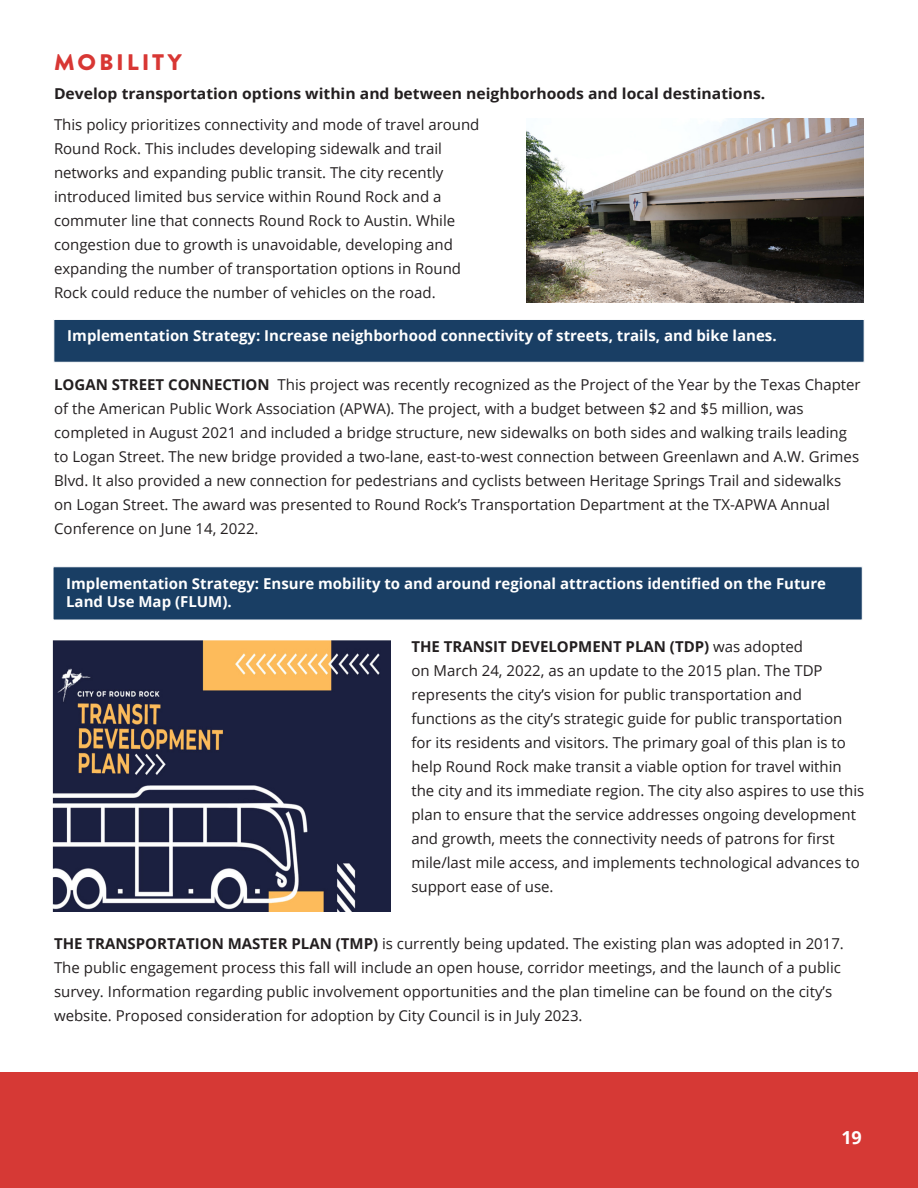
<style>
.page{position:relative;width:918px;height:1188px;background:#fff}
.page>*{position:absolute;margin:0;border:0;box-sizing:border-box;transform-origin:0 0}
.t1{font:900 22.5px "Brandon Grotesque";letter-spacing:.12em;color:#d83734;scale:1.05 1}
.t2{font:700 18px "Open Sans";color:#fff}
.t3{font:15px/24px "Open Sans";color:#231f20}
.t4{font:700 15px/18px "Open Sans";color:#fff}
.t5{font:700 15px "Open Sans";color:#231f20;scale:1.05 1}
.s1{font-weight:700}
</style>
<div class="page">
<div style="left:0;top:1073px;width:918px;height:115px;background:#d63935"></div>
<div style="left:53px;top:319px;width:812px;height:44px;background:#193e64;border:1px solid #fff"></div>
<div style="left:53px;top:566px;width:810px;height:54px;background:#193e64;border:1px solid #fff"></div>
<img style="left:526px;top:119px;width:338px;height:183px">
<img style="left:53px;top:641px;width:337px;height:270px">
<p class="t1" style="left:54px;top:46px;width:123px">MOBILITY</p>
<p class="t5" style="left:54px;top:83px;width:679px">Develop transportation options within and between neighborhoods and local destinations.</p>
<p class="t3" style="left:54px;top:112px;width:427px">This policy prioritizes connectivity and mode of travel around Round Rock. This includes developing sidewalk and trail networks and expanding public transit. The city recently introduced limited bus service within Round Rock and a commuter line that connects Round Rock to Austin. While congestion due to growth is unavoidable, developing and expanding the number of transportation options in Round Rock could reduce the number of vehicles on the road.</p>
<p class="t4" style="left:67px;top:326px;width:711px">Implementation Strategy: Increase neighborhood connectivity of streets, trails, and bike lanes.</p>
<p class="t3" style="left:54px;top:372px;width:808px"><span class="s1">LOGAN STREET CONNECTION</span> This project was recently recognized as the Project of the Year by the Texas Chapter of the American Public Work Association (APWA). The project, with a budget between $2 and $5 million, was completed in August 2021 and included a bridge structure, new sidewalks on both sides and walking trails leading to Logan Street. The new bridge provided a two-lane, east-to-west connection between Greenlawn and A.W. Grimes Blvd. It also provided a new connection for pedestrians and cyclists between Heritage Springs Trail and sidewalks on Logan Street. The award was presented to Round Rock’s Transportation Department at the TX-APWA Annual Conference on June 14, 2022.</p>
<p class="t4" style="left:66px;top:574px;width:762px">Implementation Strategy: Ensure mobility to and around regional attractions identified on the Future<br>Land Use Map (FLUM).</p>
<p class="t3" style="left:411px;top:634px;width:455px"><span class="s1">THE TRANSIT DEVELOPMENT PLAN (TDP)</span> was adopted<br>on March 24, 2022, as an update to the 2015 plan. The TDP represents the city’s vision for public transportation and functions as the city’s strategic guide for public transportation for its residents and visitors. The primary goal of this plan is to help Round Rock make transit a viable option for travel within the city and its immediate region. The city also aspires to use this plan to ensure that the service addresses ongoing development and growth, meets the connectivity needs of patrons for first mile/last mile access, and implements technological advances to support ease of use.</p>
<p class="t3" style="left:54px;top:932px;width:791px"><span class="s1">THE TRANSPORTATION MASTER PLAN (TMP)</span> is currently being updated. The existing plan was adopted in 2017.<br>The public engagement process this fall will include an open house, corridor meetings, and the launch of a public survey. Information regarding public involvement opportunities and the plan timeline can be found on the city’s website. Proposed consideration for adoption by City Council is in July 2023.</p>
<p class="t2" style="left:841px;top:1125px;width:22px">19</p>
</div>
